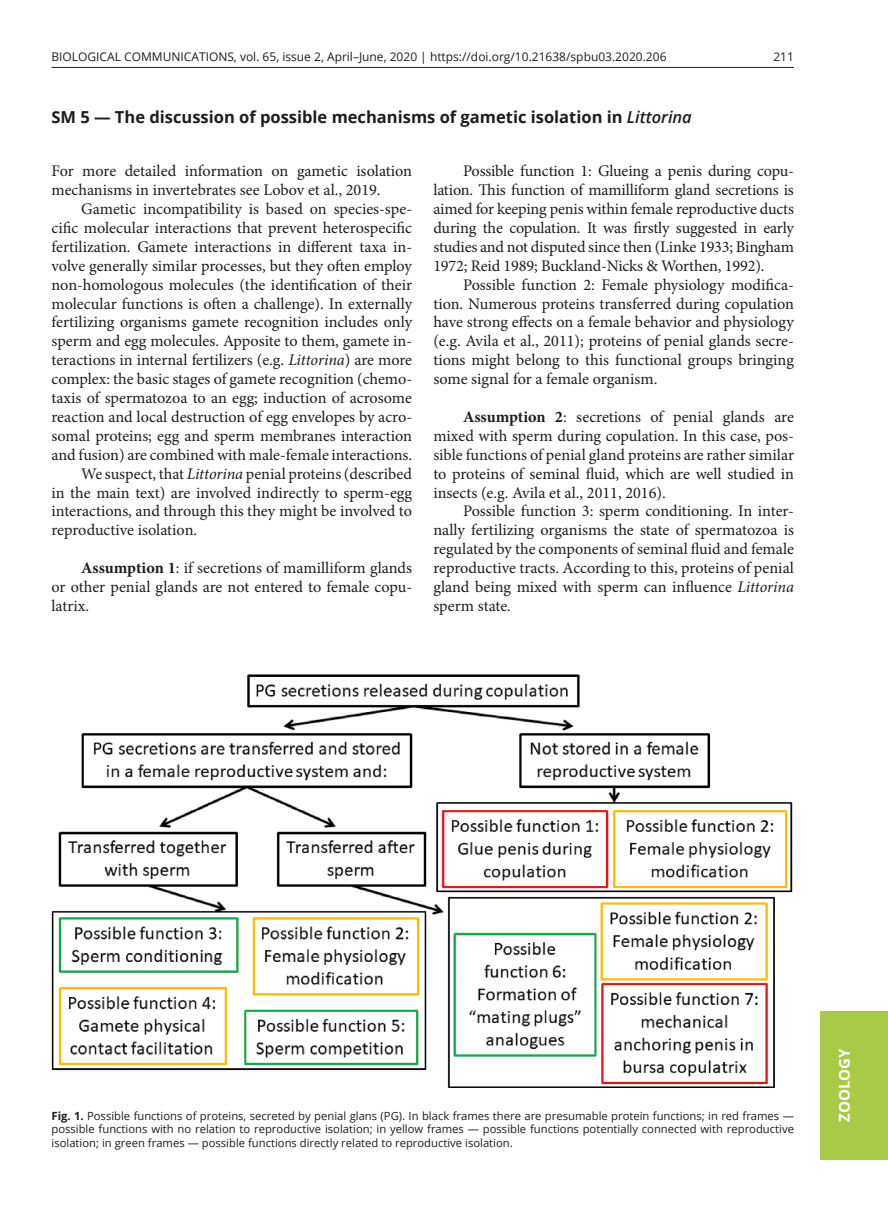
<style>
.page{position:relative;width:888px;height:1207px;background:#fff}
.page>*{position:absolute;margin:0;border:0;box-sizing:border-box;transform-origin:0 0}
.t1{font:700 16.5px "Open Sans";color:#1d1d1b}
.t2{font:16.2px/18.9px "Minion Pro";letter-spacing:-.005em;color:#1d1d1b;text-align:justify}
.t3{font:700 15px "Open Sans";color:#fff}
.t4{font:12px "Open Sans";color:#1d1d1b}
.t5{font:11.25px/13.5px "Open Sans";color:#1d1d1b;text-align:justify}
.s1{font-weight:600;font-style:italic}
.s2{font-style:italic}
.s3{font-weight:700}
</style>
<div class="page">
<hr style="left:51px;top:67px;width:743px;height:1px;background:#1d1d1b">
<div style="left:820px;top:1011px;width:68px;height:148px;background:#a9ca47"></div>
<img style="left:51px;top:674px;width:742px;height:414px">
<p class="t4" style="left:51px;top:48px;width:617px">BIOLOGICAL COMMUNICATIONS, vol. 65, issue 2, April–June, 2020 | https://doi.org/10.21638/spbu03.2020.206</p>
<p class="t4" style="left:773px;top:48px;width:22px">211</p>
<p class="t1" style="left:51px;top:105px;width:642px">SM 5 — The discussion of possible mechanisms of gametic isolation in <span class="s1">Littorina</span></p>
<p class="t2" style="left:51px;top:162px;width:362px">For more detailed information on gametic isolation mechanisms in invertebrates see Lobov et al., 2019.</p>
<p class="t2" style="left:81px;top:199px;width:332px">Gametic incompatibility is based on species-spe-</p>
<p class="t2" style="left:51px;top:218px;width:362px">cific molecular interactions that prevent heterospecific</p>
<p class="t2" style="left:51px;top:237px;width:362px">fertilization. Gamete interactions in different taxa in-</p>
<p class="t2" style="left:51px;top:256px;width:362px">volve generally similar processes, but they often employ</p>
<p class="t2" style="left:51px;top:275px;width:362px">non-homologous molecules (the identification of their</p>
<p class="t2" style="left:51px;top:294px;width:362px">molecular functions is often a challenge). In externally</p>
<p class="t2" style="left:51px;top:313px;width:362px">fertilizing organisms gamete recognition includes only</p>
<p class="t2" style="left:51px;top:332px;width:362px">sperm and egg molecules. Apposite to them, gamete in-</p>
<p class="t2" style="left:51px;top:351px;width:362px">teractions in internal fertilizers (e.g. <span class="s2">Littorina</span>) are more</p>
<p class="t2" style="left:51px;top:370px;width:362px">complex: the basic stages of gamete recognition (chemo-</p>
<p class="t2" style="left:51px;top:388px;width:362px">taxis of spermatozoa to an egg; induction of acrosome</p>
<p class="t2" style="left:51px;top:407px;width:362px">reaction and local destruction of egg envelopes by acro-</p>
<p class="t2" style="left:51px;top:426px;width:362px">somal proteins; egg and sperm membranes interaction</p>
<p class="t2" style="left:51px;top:445px;width:362px">and fusion) are combined with male-female interactions.</p>
<p class="t2" style="left:81px;top:464px;width:332px">We suspect, that <span class="s2">Littorina</span> penial proteins (described</p>
<p class="t2" style="left:51px;top:483px;width:362px">in the main text) are involved indirectly to sperm-egg</p>
<p class="t2" style="left:51px;top:502px;width:362px">interactions, and through this they might be involved to</p>
<p class="t2" style="left:51px;top:521px;width:147px">reproductive isolation.</p>
<p class="t2" style="left:51px;top:559px;width:362px;text-indent:30px"><span class="s3">Assumption 1</span>: if secretions of mamilliform glands or other penial glands are not entered to female copu&shy;latrix.</p>
<p class="t2" style="left:433px;top:162px;width:362px;text-indent:30px">Possible function 1: Glueing a penis during copu&shy;lation. This function of mamilliform gland secretions is aimed for keeping penis within female reproductive ducts during the copulation. It was firstly suggested in early studies and not disputed since then (Linke 1933; Bingham 1972; Reid 1989; Buckland-Nicks &amp; Worthen, 1992).</p>
<p class="t2" style="left:433px;top:275px;width:362px;text-indent:30px">Possible function 2: Female physiology modifica&shy;tion. Numerous proteins transferred during copulation have strong effects on a female behavior and physiology (e.g. Avila et al., 2011); proteins of penial glands secre&shy;tions might belong to this functional groups bringing some signal for a female organism.</p>
<p class="t2" style="left:433px;top:407px;width:362px;text-indent:30px"><span class="s3">Assumption 2</span>: secretions of penial glands are mixed with sperm during copulation. In this case, pos&shy;sible functions of penial gland proteins are rather similar to proteins of seminal fluid, which are well studied in insects (e.g. Avila et al., 2011, 2016).</p>
<p class="t2" style="left:433px;top:502px;width:362px;text-indent:30px">Possible function 3: sperm conditioning. In inter&shy;nally fertilizing organisms the state of spermatozoa is regulated by the components of seminal fluid and female reproductive tracts. According to this, proteins of penial gland being mixed with sperm can influence <span class="s2">Littorina </span>sperm state.</p>
<p class="t5" style="left:51px;top:1109px;width:744px"><span class="s3">Fig. 1.</span> Possible functions of proteins, secreted by penial glans (PG). In black frames there are presumable protein functions; in red frames — possible functions with no relation to reproductive isolation; in yellow frames — possible functions potentially connected with reproductive isolation; in green frames — possible functions directly related to reproductive isolation.</p>
<p class="t3" style="left:834px;top:1122px;width:75px;rotate:-90deg">ZOOLOGY</p>
</div>
